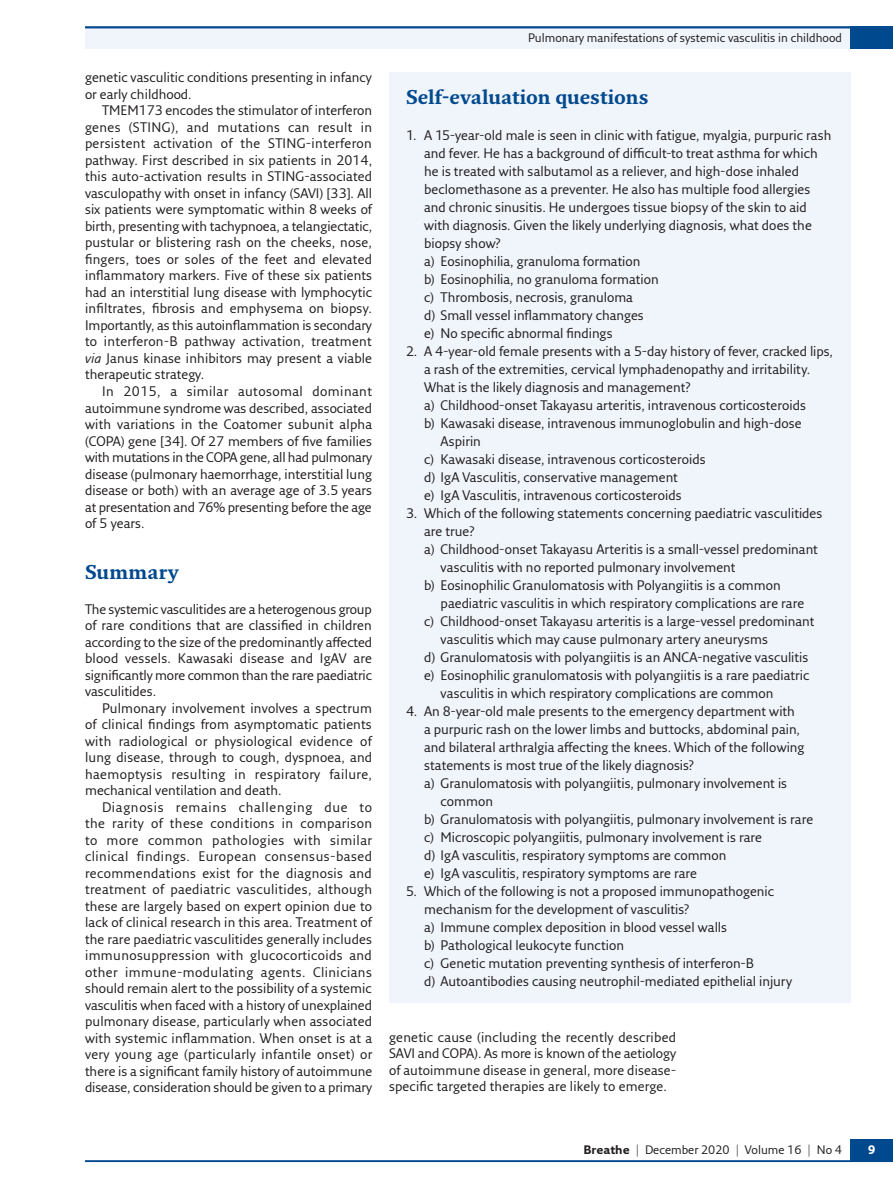
<style>
.page{position:relative;width:893px;height:1191px;background:#fff}
.page>*{position:absolute;margin:0;border:0;box-sizing:border-box;transform-origin:0 0}
.t1{font:700 19.5px "Fresco Std";color:#01498e}
.t2{font:13.5px/16.5px "Fresco Sans Pro";color:#231f20;text-align:justify}
.t3{font:12px "Fresco Sans Pro";color:#231f20}
.t4{font:700 12px "Fresco Sans Pro";color:#fff}
.s1{font-style:italic}
.s2{font-weight:700}
</style>
<div class="page">
<hr style="left:85px;top:1160px;width:808px;height:2px;background:#01498e">
<div style="left:850px;top:1138px;width:43px;height:23px;background:#01498e"></div>
<div style="left:85px;top:26px;width:808px;height:23px;background:#eff5fb"></div>
<hr style="left:85px;top:26px;width:808px;height:2px;background:#01498e">
<div style="left:850px;top:26px;width:43px;height:23px;background:#01498e"></div>
<div style="left:389px;top:72px;width:462px;height:931px;background:#eff5fb"></div>
<p class="t2" style="left:85px;top:69px;width:288px">genetic vasculitic conditions presenting in infancy or early childhood.</p>
<p class="t2" style="left:85px;top:102px;width:289px;text-indent:17px">TMEM173 encodes the stimulator of interferon genes (STING), and mutations can result in persistent activation of the STING-interferon pathway. First described in six patients in 2014, this auto-activation results in STING-associated vasculopathy with onset in infancy (SAVI) [33]. All six patients were symptomatic within 8 weeks of birth, presenting with tachypnoea, a telangiectatic, pustular or blistering rash on the cheeks, nose, fingers, toes or soles of the feet and elevated inflammatory markers. Five of these six patients had an interstitial lung disease with lymphocytic infiltrates, fibrosis and emphysema on biopsy.<br>Importantly, as this autoinflammation is secondary to interferon-B pathway activation, treatment <span class="s1">via</span> Janus kinase inhibitors may present a viable therapeutic strategy.</p>
<p class="t2" style="left:85px;top:382px;width:289px;text-indent:17px">In 2015, a similar autosomal dominant autoimmune syndrome was described, associated with variations in the Coatomer subunit alpha (COPA) gene [34]. Of 27 members of five families with mutations in the COPA gene, all had pulmonary disease (pulmonary haemorrhage, interstitial lung disease or both) with an average age of 3.5 years at presentation and 76% presenting before the age of 5 years.</p>
<h1 class="t1" style="left:85px;top:560px;width:95px">Summary</h1>
<p class="t2" style="left:85px;top:600px;width:289px">The systemic vasculitides are a heterogenous group of rare conditions that are classified in children according to the size of the predominantly affected blood vessels. Kawasaki disease and IgAV are significantly more common than the rare paediatric vasculitides.</p>
<p class="t2" style="left:85px;top:699px;width:289px;text-indent:17px">Pulmonary involvement involves a spectrum of clinical findings from asymptomatic patients with radiological or physiological evidence of lung disease, through to cough, dyspnoea, and haemoptysis resulting in respiratory failure, mechanical ventilation and death.</p>
<p class="t2" style="left:85px;top:798px;width:289px;text-indent:17px">Diagnosis remains challenging due to the rarity of these conditions in comparison to more common pathologies with similar clinical findings. European consensus-based recommendations exist for the diagnosis and treatment of paediatric vasculitides, although these are largely based on expert opinion due to lack of clinical research in this area. Treatment of the rare paediatric vasculitides generally includes immunosuppression with glucocorticoids and other immune-modulating agents. Clinicians should remain alert to the possibility of a systemic vasculitis when faced with a history of unexplained pulmonary disease, particularly when associated with systemic inflammation. When onset is at a very young age (particularly infantile onset) or there is a significant family history of autoimmune disease, consideration should be given to a primary</p>
<p class="t3" style="left:528px;top:30px;width:316px">Pulmonary manifestations of systemic vasculitis in childhood</p>
<h1 class="t1" style="left:406px;top:85px;width:244px">Self-evaluation questions</h1>
<p class="t2" style="left:424px;top:126px;width:409px;line-height:18px;text-align:left;text-indent:-18px">1. A 15-year-old male is seen in clinic with fatigue, myalgia, purpuric rash and fever. He has a background of difficult-to treat asthma for which he is treated with salbutamol as a reliever, and high-dose inhaled beclomethasone as a preventer. He also has multiple food allergies and chronic sinusitis. He undergoes tissue biopsy of the skin to aid with diagnosis. Given the likely underlying diagnosis, what does the biopsy show?<br>a) Eosinophilia, granuloma formation<br>b) Eosinophilia, no granuloma formation<br>c) Thrombosis, necrosis, granuloma<br>d) Small vessel inflammatory changes<br>e) No specific abnormal findings</p>
<p class="t2" style="left:406px;top:342px;width:429px">2. A 4-year-old female presents with a 5-day history of fever, cracked lips,</p>
<p class="t2" style="left:424px;top:360px;width:388px">a rash of the extremities, cervical lymphadenopathy and irritability.</p>
<p class="t2" style="left:424px;top:378px;width:268px">What is the likely diagnosis and management?</p>
<p class="t2" style="left:424px;top:396px;width:383px">a) Childhood-onset Takayasu arteritis, intravenous corticosteroids</p>
<p class="t2" style="left:424px;top:414px;width:379px">b) Kawasaki disease, intravenous immunoglobulin and high-dose</p>
<p class="t2" style="left:441px;top:432px;width:42px">Aspirin</p>
<p class="t2" style="left:424px;top:450px;width:283px">c) Kawasaki disease, intravenous corticosteroids</p>
<p class="t2" style="left:424px;top:468px;width:255px">d) IgA Vasculitis, conservative management</p>
<p class="t2" style="left:424px;top:486px;width:259px">e) IgA Vasculitis, intravenous corticosteroids</p>
<p class="t2" style="left:406px;top:504px;width:418px">3. Which of the following statements concerning paediatric vasculitides</p>
<p class="t2" style="left:424px;top:522px;width:52px">are true?</p>
<p class="t2" style="left:424px;top:540px;width:395px">a) Childhood-onset Takayasu Arteritis is a small-vessel predominant</p>
<p class="t2" style="left:441px;top:558px;width:296px">vasculitis with no reported pulmonary involvement</p>
<p class="t2" style="left:424px;top:576px;width:358px">b) Eosinophilic Granulomatosis with Polyangiitis is a common</p>
<p class="t2" style="left:441px;top:594px;width:365px">paediatric vasculitis in which respiratory complications are rare</p>
<p class="t2" style="left:424px;top:612px;width:392px">c) Childhood-onset Takayasu arteritis is a large-vessel predominant</p>
<p class="t2" style="left:441px;top:630px;width:329px">vasculitis which may cause pulmonary artery aneurysms</p>
<p class="t2" style="left:424px;top:648px;width:386px">d) Granulomatosis with polyangiitis is an ANCA-negative vasculitis</p>
<p class="t2" style="left:424px;top:666px;width:387px">e) Eosinophilic granulomatosis with polyangiitis is a rare paediatric</p>
<p class="t2" style="left:441px;top:684px;width:335px">vasculitis in which respiratory complications are common</p>
<p class="t2" style="left:406px;top:702px;width:390px">4. An 8-year-old male presents to the emergency department with</p>
<p class="t2" style="left:424px;top:720px;width:377px">a purpuric rash on the lower limbs and buttocks, abdominal pain,</p>
<p class="t2" style="left:424px;top:738px;width:382px">and bilateral arthralgia affecting the knees. Which of the following</p>
<p class="t2" style="left:424px;top:756px;width:272px">statements is most true of the likely diagnosis?</p>
<p class="t2" style="left:424px;top:774px;width:365px">a) Granulomatosis with polyangiitis, pulmonary involvement is</p>
<p class="t2" style="left:441px;top:792px;width:54px">common</p>
<p class="t2" style="left:424px;top:810px;width:391px">b) Granulomatosis with polyangiitis, pulmonary involvement is rare</p>
<p class="t2" style="left:424px;top:828px;width:340px">c) Microscopic polyangiitis, pulmonary involvement is rare</p>
<p class="t2" style="left:424px;top:846px;width:304px">d) IgA vasculitis, respiratory symptoms are common</p>
<p class="t2" style="left:424px;top:864px;width:275px">e) IgA vasculitis, respiratory symptoms are rare</p>
<p class="t2" style="left:424px;top:882px;width:370px;line-height:18px;text-align:left;text-indent:-18px">5. Which of the following is not a proposed immunopathogenic mechanism for the development of vasculitis?<br>a) Immune complex deposition in blood vessel walls<br>b) Pathological leukocyte function<br>c) Genetic mutation preventing synthesis of interferon-B<br>d) Autoantibodies causing neutrophil-mediated epithelial injury</p>
<p class="t2" style="left:389px;top:1028px;width:289px">genetic cause (including the recently described SAVI and COPA). As more is known of the aetiology of autoimmune disease in general, more disease&shy;specific targeted therapies are likely to emerge.</p>
<p class="t3" style="left:583px;top:1142px;width:260px"><span class="s2">Breathe</span> | December 2020 | Volume 16 | No 4</p>
<p class="t4" style="left:868px;top:1142px;width:9px">9</p>
</div>
